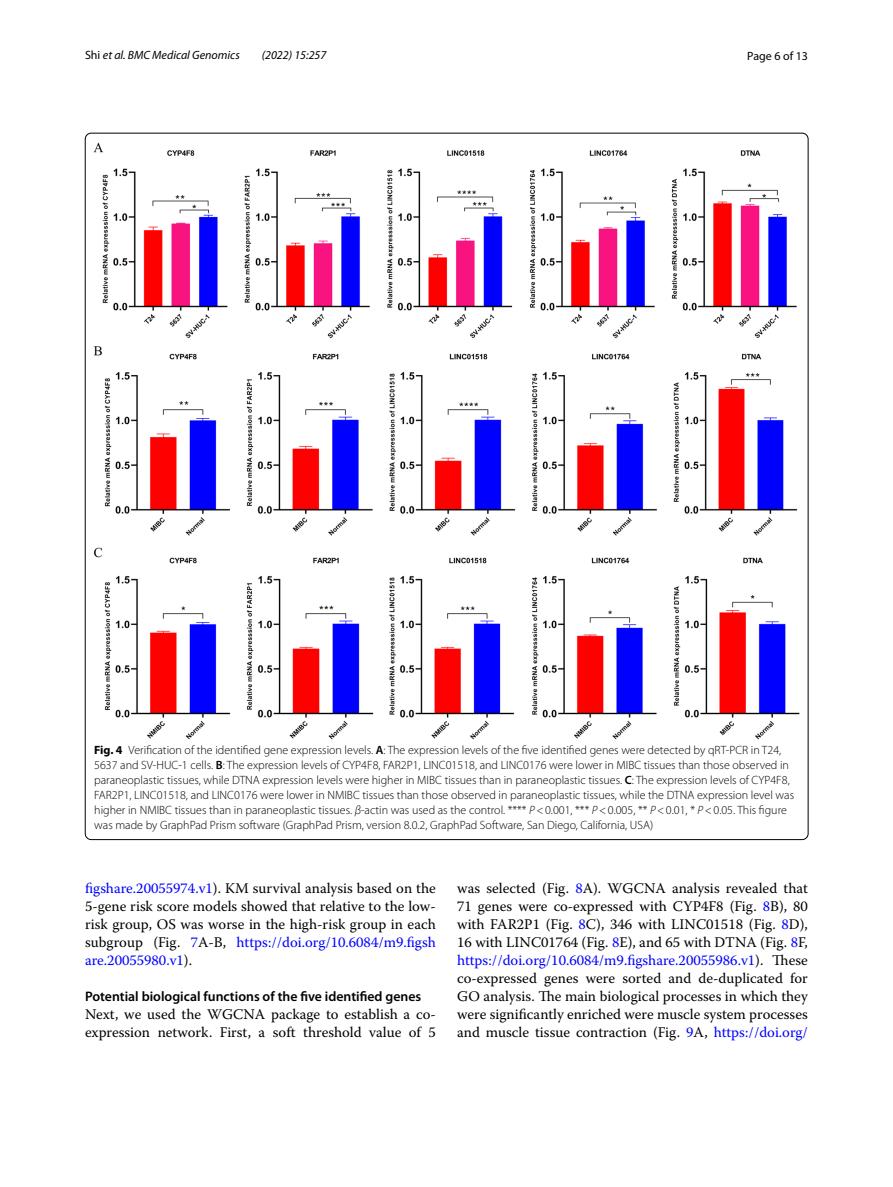
<style>
.page{position:relative;width:893px;height:1187px;background:#fff}
.page>*{position:absolute;margin:0;border:0;box-sizing:border-box;transform-origin:0 0}
.t1{font:14.7px/18px "Warnock Pro";color:#000;text-align:justify}
.t2{font:600 13.8px "Myriad Pro";color:#000}
.t3{font:300 12px/15px "Myriad Pro";color:#000}
.t4{font:italic 12px "Myriad Pro";color:#000}
.t5{font:12px "Myriad Pro";color:#000}
.s1{font-style:normal}
.s2{font-weight:700}
.s3{font-weight:600}
.s4{font-style:italic}
.s5{color:#00f}
</style>
<div class="page">
<img style="left:94px;top:142px;width:706px;height:597px">
<p class="t4" style="left:85px;top:48px;width:156px"><span class="s1">Shi</span> et al. BMC Medical Genomics</p>
<p class="t4" style="left:262px;top:48px;width:66px">(2022) 15:257</p>
<p class="t5" style="left:747px;top:48px;width:62px">Page 6 of 13</p>
<p class="t3" style="left:94px;top:743px;width:701px"><span class="s2">Fig. 4</span> Verification of the identified gene expression levels. <span class="s3">A</span>: The expression levels of the five identified genes were detected by qRT-PCR in T24, 5637 and SV-HUC-1 cells. <span class="s3">B</span>: The expression levels of CYP4F8, FAR2P1, LINC01518, and LINC0176 were lower in MIBC tissues than those observed in paraneoplastic tissues, while DTNA expression levels were higher in MIBC tissues than in paraneoplastic tissues. <span class="s3">C</span>: The expression levels of CYP4F8, FAR2P1, LINC01518, and LINC0176 were lower in NMIBC tissues than those observed in paraneoplastic tissues, while the DTNA expression level was higher in NMIBC tissues than in paraneoplastic tissues. <span class="s4">β</span>-actin was used as the control. **** <span class="s4">P</span>&lt;0.001, *** <span class="s4">P</span>&lt;0.005, ** <span class="s4">P</span>&lt;0.01, * <span class="s4">P</span>&lt;0.05. This figure was made by GraphPad Prism software (GraphPad Prism, version 8.0.2, GraphPad Software, San Diego, California, USA)</p>
<p class="t1" style="left:85px;top:879px;width:352px"><span class="s5">figshare.20055974.v1</span>). KM survival analysis based on the 5-gene risk score models showed that relative to the low&shy;risk group, OS was worse in the high-risk group in each subgroup (Fig. <span class="s5">7</span>A-B, <span class="s5">https://doi.org/10.6084/m9.figsh are.20055980.v1</span>).</p>
<p class="t2" style="left:85px;top:987px;width:338px">Potential biological functions of the five identified genes</p>
<p class="t1" style="left:85px;top:1005px;width:352px">Next, we used the WGCNA package to establish a co&shy;expression network. First, a soft threshold value of 5</p>
<p class="t1" style="left:457px;top:879px;width:352px">was selected (Fig. <span class="s5">8</span>A). WGCNA analysis revealed that 71 genes were co-expressed with CYP4F8 (Fig. <span class="s5">8</span>B), 80 with FAR2P1 (Fig. <span class="s5">8</span>C), 346 with LINC01518 (Fig. <span class="s5">8</span>D), 16 with LINC01764 (Fig. <span class="s5">8</span>E), and 65 with DTNA (Fig. <span class="s5">8</span>F, <span class="s5">https://doi.org/10.6084/m9.figshare.20055986.v1</span>). These co-expressed genes were sorted and de-duplicated for GO analysis. The main biological processes in which they were significantly enriched were muscle system processes and muscle tissue contraction (Fig. <span class="s5">9</span>A, <span class="s5">https://doi.org/</span></p>
</div>
